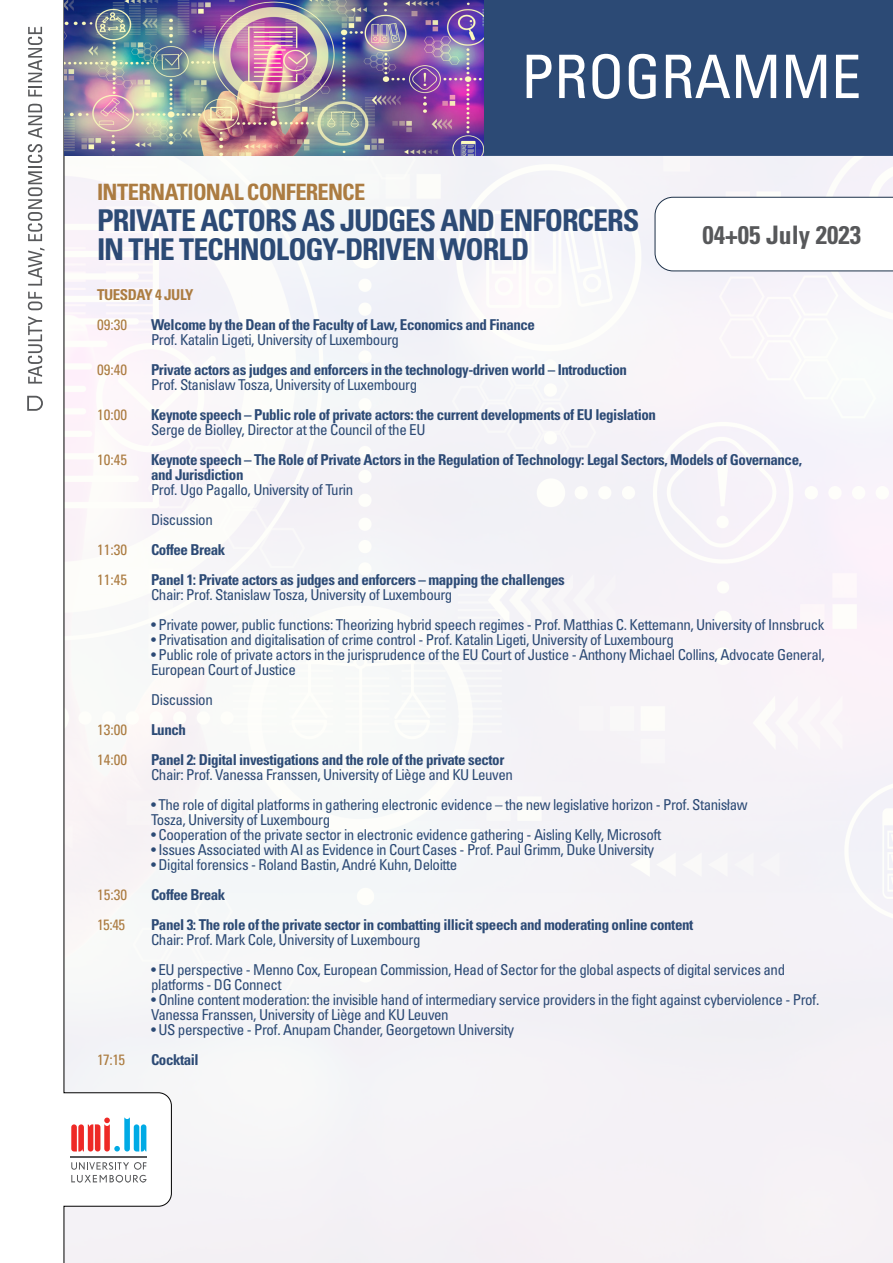
<style>
.page{position:relative;width:893px;height:1263px;background:#fff}
.page>*{position:absolute;margin:0;border:0;box-sizing:border-box;transform-origin:0 0}
.t1{font:condensed 60px "Univers LT Std";color:#fff}
.Texte_courant_fr{font:700 condensed 30px/28.5px "Univers LT Std";letter-spacing:-.035em;color:#2c4a75}
.Texte_courant_fr-2{font:700 condensed 25.5px "Univers LT Std";color:#57585a}
.Texte_courant_fr-3{font:700 condensed 22.5px "Univers LT Std";letter-spacing:-.035em;color:#ac7c41}
.t2{font:condensed 15px/15px "Univers LT Std";letter-spacing:-.03em;color:#2c4a75}
.t3{font:700 condensed 15px "Univers LT Std";letter-spacing:-.03em;color:#2c4a75}
.t4{font:condensed 15px "Univers LT Std";color:#ac7c41}
.t5{font:700 condensed 15px "Univers LT Std";letter-spacing:-.03em;color:#ac7c41}
</style>
<div class="page">
<div style="left:334px;top:1px;width:558px;height:154px;background:#2c4a75"></div>
<div style="left:334px;top:0;width:559px;height:156px;border:2px solid #2c4a75"></div>
<svg style="left:27px;top:0;width:145px;height:1263px"></svg>
<svg style="left:655px;top:197px;width:238px;height:74px"></svg>
<img style="left:65px;top:0;width:418px;height:156px">
<svg style="left:28px;top:316px;width:14px;height:68px"></svg>
<svg style="left:28px;top:292px;width:14px;height:18px"></svg>
<svg style="left:28px;top:248px;width:17px;height:38px"></svg>
<svg style="left:28px;top:144px;width:14px;height:97px"></svg>
<svg style="left:28px;top:104px;width:14px;height:34px"></svg>
<svg style="left:28px;top:27px;width:14px;height:69px"></svg>
<svg style="left:27px;top:395px;width:17px;height:17px"></svg>
<svg style="left:71px;top:1117px;width:76px;height:43px"></svg>
<hr style="left:71px;top:1156px;width:76px;height:1px;background:#57585a">
<svg style="left:71px;top:1117px;width:75px;height:34px"></svg>
<svg style="left:71px;top:1160px;width:76px;height:22px"></svg>
<p class="Texte_courant_fr-3" style="left:97px;top:179px;width:270px">INTERNATIONAL CONFERENCE</p>
<p class="t1" style="left:521px;top:39px;width:342px">PROGRAMME</p>
<p class="Texte_courant_fr" style="left:97px;top:206px;width:544px">PRIVATE ACTORS AS JUDGES AND ENFORCERS<br>IN THE TECHNOLOGY-DRIVEN WORLD</p>
<p class="Texte_courant_fr-2" style="left:702px;top:219px;width:160px">04+05 July 2023</p>
<p class="t5" style="left:97px;top:286px;width:98px">TUESDAY 4 JULY</p>
<p class="t4" style="left:97px;top:315px;width:31px">09:30</p>
<p class="t3" style="left:151px;top:316px;width:385px">Welcome by the Dean of the Faculty of Law, Economics and Finance</p>
<p class="t2" style="left:151px;top:332px;width:250px">Prof. Katalin Ligeti, University of Luxembourg</p>
<p class="t4" style="left:97px;top:360px;width:31px">09:40</p>
<p class="t3" style="left:151px;top:361px;width:477px">Private actors as judges and enforcers in the technology-driven world – Introduction</p>
<p class="t2" style="left:151px;top:377px;width:268px">Prof. Stanislaw Tosza, University of Luxembourg</p>
<p class="t4" style="left:97px;top:405px;width:31px">10:00</p>
<p class="t3" style="left:151px;top:406px;width:506px">Keynote speech – Public role of private actors: the current developments of EU legislation</p>
<p class="t2" style="left:151px;top:422px;width:276px">Serge de Biolley, Director at the Council of the EU</p>
<p class="t4" style="left:97px;top:450px;width:31px">10:45</p>
<p class="t3" style="left:151px;top:451px;width:652px">Keynote speech – The Role of Private Actors in the Regulation of Technology: Legal Sectors, Models of Governance,</p>
<p class="t3" style="left:151px;top:466px;width:94px">and Jurisdiction</p>
<p class="t2" style="left:151px;top:482px;width:204px">Prof. Ugo Pagallo, University of Turin</p>
<p class="t2" style="left:151px;top:512px;width:63px">Discussion</p>
<p class="t4" style="left:97px;top:540px;width:31px">11:30</p>
<p class="t3" style="left:151px;top:541px;width:76px">Coffee Break</p>
<p class="t4" style="left:97px;top:570px;width:31px">11:45</p>
<p class="t3" style="left:151px;top:571px;width:415px">Panel 1: Private actors as judges and enforcers – mapping the challenges</p>
<p class="t2" style="left:151px;top:587px;width:303px">Chair: Prof. Stanislaw Tosza, University of Luxembourg</p>
<p class="t2" style="left:151px;top:617px;width:675px">• Private power, public functions: Theorizing hybrid speech regimes - Prof. Matthias C. Kettemann, University of Innsbruck</p>
<p class="t2" style="left:151px;top:632px;width:524px">• Privatisation and digitalisation of crime control - Prof. Katalin Ligeti, University of Luxembourg</p>
<p class="t2" style="left:151px;top:647px;width:675px">• Public role of private actors in the jurisprudence of the EU Court of Justice - Anthony Michael Collins, Advocate General,</p>
<p class="t2" style="left:151px;top:662px;width:147px">European Court of Justice</p>
<p class="t2" style="left:151px;top:692px;width:63px">Discussion</p>
<p class="t4" style="left:97px;top:720px;width:31px">13:00</p>
<p class="t3" style="left:151px;top:721px;width:36px">Lunch</p>
<p class="t4" style="left:97px;top:750px;width:31px">14:00</p>
<p class="t3" style="left:151px;top:751px;width:355px">Panel 2: Digital investigations and the role of the private sector</p>
<p class="t2" style="left:151px;top:767px;width:363px">Chair: Prof. Vanessa Franssen, University of Liège and KU Leuven</p>
<p class="t2" style="left:151px;top:797px;width:598px">• The role of digital platforms in gathering electronic evidence – the new legislative horizon - Prof. Stanisław<br>Tosza, University of Luxembourg</p>
<p class="t2" style="left:151px;top:827px;width:512px">• Cooperation of the private sector in electronic evidence gathering - Aisling Kelly, Microsoft</p>
<p class="t2" style="left:151px;top:842px;width:505px">• Issues Associated with AI as Evidence in Court Cases - Prof. Paul Grimm, Duke University</p>
<p class="t2" style="left:151px;top:857px;width:308px">• Digital forensics - Roland Bastin, André Kuhn, Deloitte</p>
<p class="t4" style="left:97px;top:885px;width:31px">15:30</p>
<p class="t3" style="left:151px;top:886px;width:76px">Coffee Break</p>
<p class="t4" style="left:97px;top:915px;width:30px">15:45</p>
<p class="t3" style="left:151px;top:916px;width:544px">Panel 3: The role of the private sector in combatting illicit speech and moderating online content</p>
<p class="t2" style="left:151px;top:932px;width:271px">Chair: Prof. Mark Cole, University of Luxembourg</p>
<p class="t2" style="left:151px;top:962px;width:636px">• EU perspective - Menno Cox, European Commission, Head of Sector for the global aspects of digital services and</p>
<p class="t2" style="left:151px;top:977px;width:132px">platforms - DG Connect</p>
<p class="t2" style="left:151px;top:992px;width:670px">• Online content moderation: the invisible hand of intermediary service providers in the fight against cyberviolence - Prof.</p>
<p class="t2" style="left:151px;top:1007px;width:299px">Vanessa Franssen, University of Liège and KU Leuven</p>
<p class="t2" style="left:151px;top:1022px;width:365px">• US perspective - Prof. Anupam Chander, Georgetown University</p>
<p class="t4" style="left:97px;top:1050px;width:30px">17:15</p>
<p class="t3" style="left:151px;top:1051px;width:49px">Cocktail</p>
</div>
